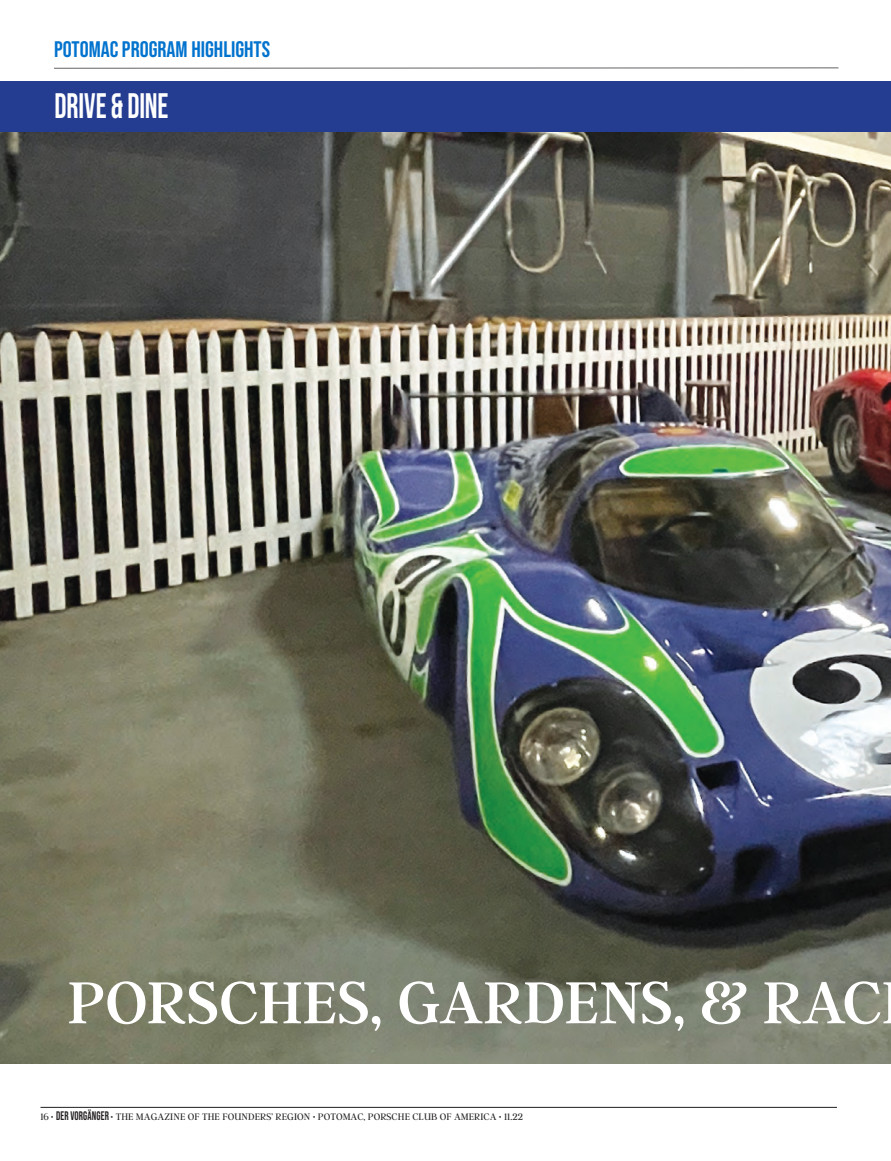
<style>
.page{position:relative;width:891px;height:1161px;background:#fff}
.page>*{position:absolute;margin:0;border:0;box-sizing:border-box;transform-origin:0 0}
.t1{font:66px "Argent CF";color:#fff}
.Basic_Copy{font:35.4px "Bebas Neue";letter-spacing:-.005em;color:#fff;scale:.85 1}
.t2{font:22.5px "Bebas Neue";color:#0073ce}
.t3{font:300 10.5px "Argent CF";letter-spacing:.01em;color:#231f20}
.s1{font-family:"Bebas Neue";font-weight:400;font-size:12.45px}
</style>
<div class="page">
<hr style="left:40px;top:1107px;width:797px;height:1px;background:#231f20">
<img style="left:0;top:132px;width:891px;height:931px">
<div style="left:0;top:81px;width:891px;height:51px;background:#243d91"></div>
<hr style="left:54px;top:68px;width:785px;height:1px;background:#636366">
<p class="t2" style="left:54px;top:37px;width:218px">POTOMAC PROGRAM HIGHLIGHTS</p>
<p class="Basic_Copy" style="left:54px;top:85px;width:136px">DRIVE &amp; DINE</p>
<p class="t1" style="left:68px;top:967px;width:816px">PORSCHES, GARDENS, &amp; RAC</p>
<p class="t3" style="left:40px;top:1112px;width:484px">16 • <span class="s1">DER VORGÄNGER</span> • THE MAGAZINE OF THE FOUNDERS’ REGION • POTOMAC, PORSCHE CLUB OF AMERICA • 11.22</p>
</div>
